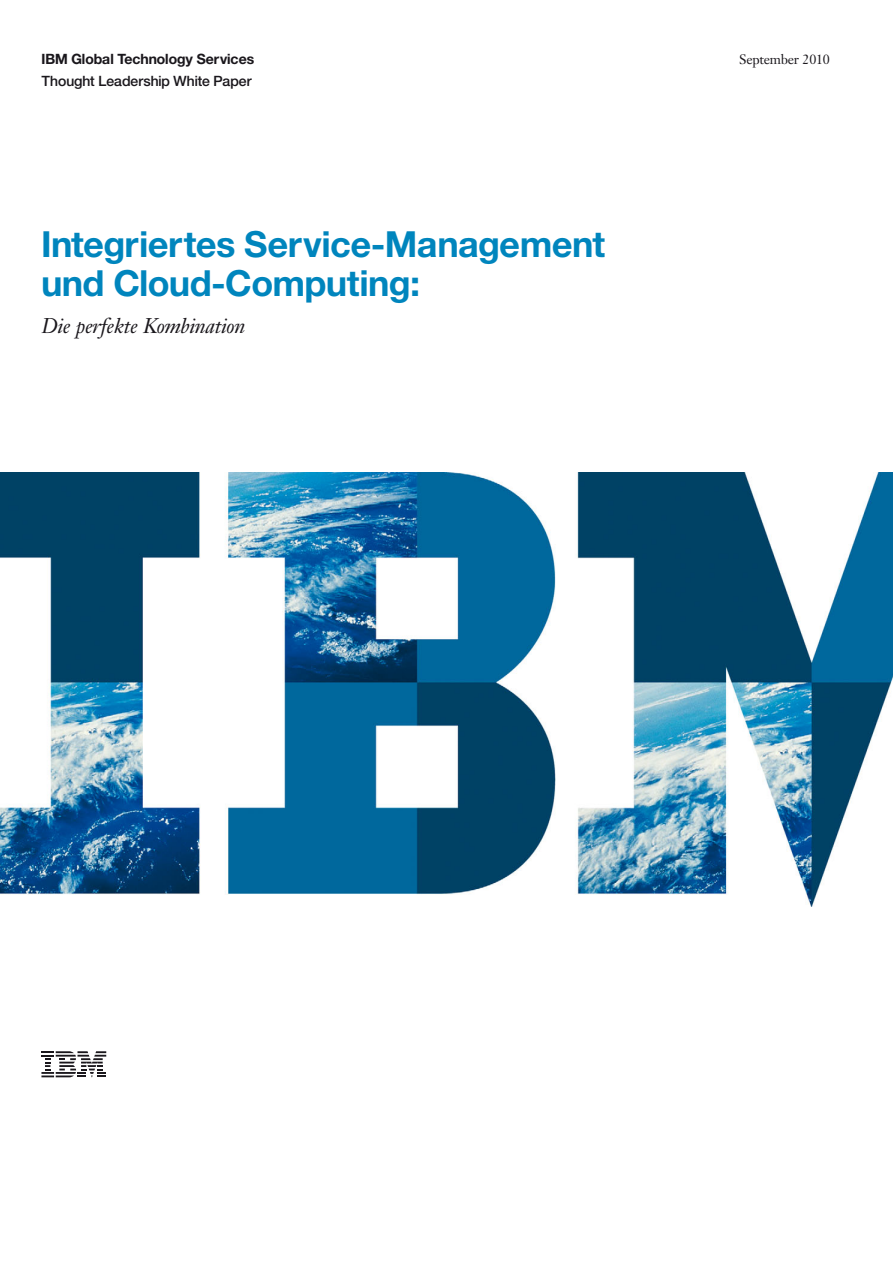
<style>
.page{position:relative;width:893px;height:1263px;background:#fff}
.page>*{position:absolute;margin:0;border:0;box-sizing:border-box;transform-origin:0 0}
.t1{font:700 36px/39px "Helv Neuefor IBM";color:#0085bd}
.t2{font:italic 21px "Janson Text LT Pro";letter-spacing:-.015em;color:#1a171c}
.t3{font:700 14.25px/22px "Helv Neuefor IBM";color:#1a171c}
.t4{font:13.5px "Janson Text LT Pro";letter-spacing:-.015em;color:#1a171c}
.s1{font-weight:500}
</style>
<div class="page">
<svg style="left:41px;top:1051px;width:65px;height:26px"></svg>
<img style="left:0;top:472px;width:893px;height:434px">
<p class="t3" style="left:41px;top:50px;width:214px">IBM Global Technology Services<br><span class="s1">Thought Leadership White Paper</span></p>
<p class="t4" style="left:739px;top:54px;width:92px">September 2010</p>
<h1 class="t1" style="left:41px;top:228px;width:566px">Integriertes Service-Management und Cloud-Computing:</h1>
<h2 class="t2" style="left:41px;top:318px;width:205px">Die perfekte Kombination</h2>
</div>
